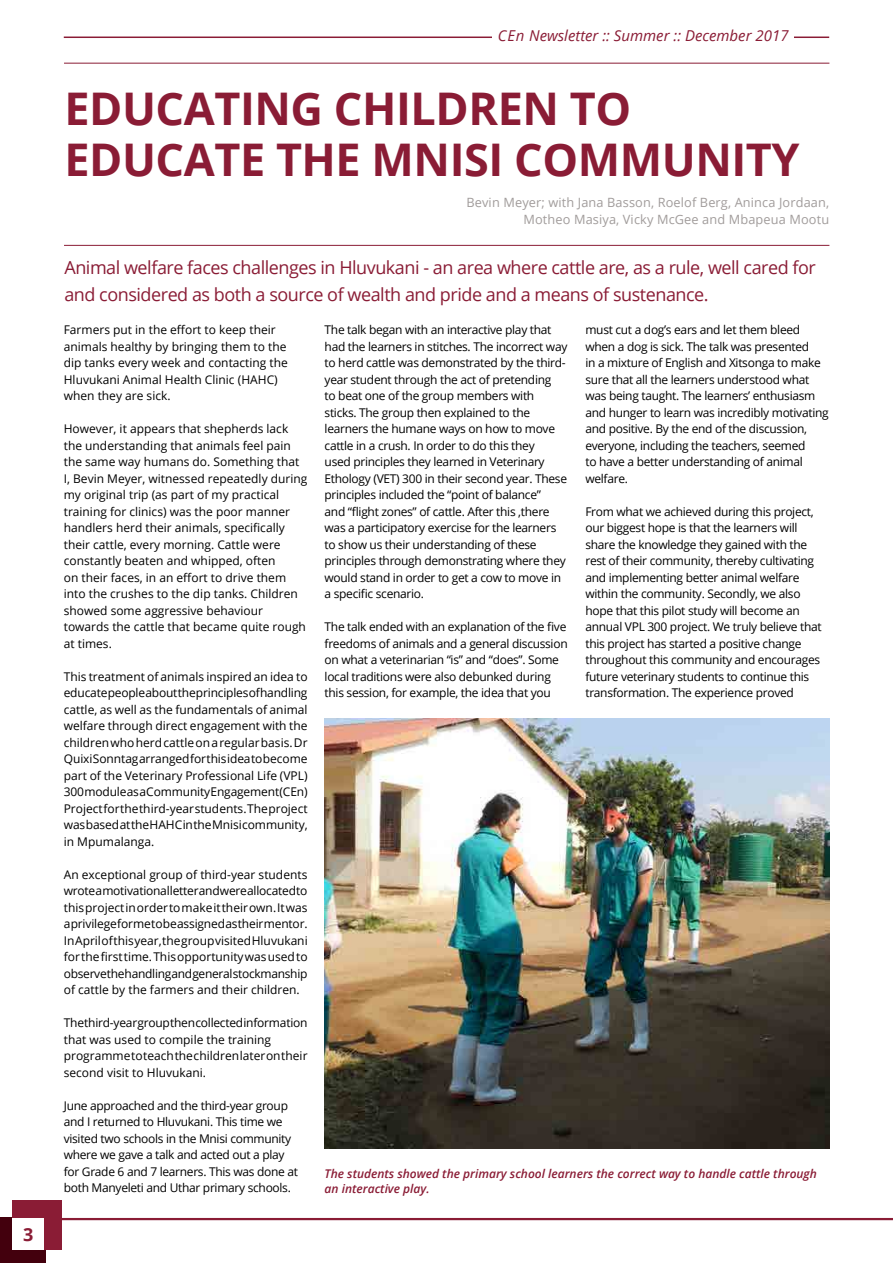
<style>
.page{position:relative;width:893px;height:1263px;background:#fff}
.page>*{position:absolute;margin:0;border:0;box-sizing:border-box;transform-origin:0 0}
.t1{font:700 45px/51px "Open Sans";letter-spacing:-.01em;color:#8a1c35}
.t2{font:18px/27px "Open Sans";letter-spacing:-.025em;color:#8a1c35}
.t3{font:700 18px "Open Sans";color:#8a1c35}
.t4{font:italic 15px "Open Sans";color:#8a1c35}
.t5{font:12.75px/16.5px "Open Sans";letter-spacing:.01em;color:#a19c9b;text-align:right}
.t6{font:12px/16.5px "Open Sans";letter-spacing:-.025em;color:#000}
.t7{font:12px/16.5px "Open Sans";color:#000}
.t8{font:italic 600 12px/15px "Open Sans";color:#8a1c35}
</style>
<div class="page">
<hr style="left:64px;top:37px;width:765px;height:1px;background:#8a1c35">
<hr style="left:56px;top:1218px;width:837px;height:2px;background:#8a1c35">
<div style="left:492px;top:29px;width:302px;height:19px;background:#fff"></div>
<div style="left:0;top:1217px;width:46px;height:46px;background:#43000d"></div>
<div style="left:12px;top:1200px;width:50px;height:50px;background:#8a1c35"></div>
<div style="left:12px;top:1218px;width:32px;height:32px;background:#fff"></div>
<hr style="left:64px;top:245px;width:765px;height:1px;background:#8a1c35">
<hr style="left:64px;top:63px;width:765px;height:1px;background:#8a1c35">
<img style="left:325px;top:719px;width:504px;height:430px">
<h2 class="t3" style="left:23px;top:1221px;width:12px">3</h2>
<p class="t4" style="left:498px;top:25px;width:292px">CEn Newsletter :: Summer :: December 2017</p>
<h1 class="t1" style="left:64px;top:82px;width:737px">EDUCATING CHILDREN TO<br>EDUCATE THE MNISI COMMUNITY</h1>
<p class="t5" style="left:466px;top:194px;width:364px">Bevin Meyer; with Jana Basson, Roelof Berg, Aninca Jordaan,<br>Motheo Masiya, Vicky McGee and Mbapeua Mootu</p>
<h2 class="t2" style="left:64px;top:254px;width:753px">Animal welfare faces challenges in Hluvukani - an area where cattle are, as a rule, well cared for and considered as both a source of wealth and pride and a means of sustenance.</h2>
<p class="t7" style="left:64px;top:321px;width:226px">Farmers put in the effort to keep their animals healthy by bringing them to the dip tanks every week and contacting the Hluvukani Animal Health Clinic (HAHC) when they are sick.</p>
<p class="t7" style="left:64px;top:420px;width:245px">However, it appears that shepherds lack the understanding that animals feel pain the same way humans do. Something that I, Bevin Meyer, witnessed repeatedly during my original trip (as part of my practical training for clinics) was the poor manner handlers herd their animals, specifically their cattle, every morning. Cattle were constantly beaten and whipped, often<br>on their faces, in an effort to drive them into the crushes to the dip tanks. Children showed some aggressive behaviour towards the cattle that became quite rough at times.</p>
<p class="t6" style="left:64px;top:668px;width:245px;text-align:justify">This treatment of animals inspired an idea to educate people about the principles of handling cattle, as well as the fundamentals of animal welfare through direct engagement with the children who herd cattle on a regular basis. Dr Quixi Sonntag arranged for this idea to become part of the Veterinary Professional Life (VPL)<br>300 module as a Community Engagement (CEn)<br>Project for the third-year students. The project was based at the HAHC in the Mnisi community, in Mpumalanga.</p>
<p class="t6" style="left:64px;top:866px;width:245px;text-align:justify">An exceptional group of third-year students wrote a motivational letter and were allocated to this project in order to make it their own. It was a privilege for me to be assigned as their mentor.<br>In April of this year, the group visited Hluvukani for the first time. This opportunity was used to observe the handling and general stockmanship of cattle by the farmers and their children.</p>
<p class="t7" style="left:64px;top:1014px;width:245px">The third-year group then collected information that was used to compile the training programme to teach the children later on their second visit to Hluvukani.</p>
<p class="t6" style="left:64px;top:1097px;width:236px">June approached and the third-year group and I returned to Hluvukani. This time we visited two schools in the Mnisi community where we gave a talk and acted out a play for Grade 6 and 7 learners. This was done at both Manyeleti and Uthar primary schools.</p>
<p class="t6" style="left:325px;top:321px;width:244px">The talk began with an interactive play that had the learners in stitches. The incorrect way to herd cattle was demonstrated by the third&shy;year student through the act of pretending<br>to beat one of the group members with sticks. The group then explained to the learners the humane ways on how to move cattle in a crush. In order to do this they<br>used principles they learned in Veterinary Ethology (VET) 300 in their second year. These principles included the “point of balance”<br>and “flight zones” of cattle. After this ,there was a participatory exercise for the learners to show us their understanding of these principles through demonstrating where they would stand in order to get a cow to move in a specific scenario.</p>
<p class="t6" style="left:325px;top:618px;width:245px">The talk ended with an explanation of the five freedoms of animals and a general discussion on what a veterinarian “is” and “does”. Some local traditions were also debunked during this session, for example, the idea that you</p>
<p class="t6" style="left:585px;top:321px;width:245px">must cut a dog’s ears and let them bleed when a dog is sick. The talk was presented<br>in a mixture of English and Xitsonga to make sure that all the learners understood what was being taught. The learners’ enthusiasm and hunger to learn was incredibly motivating and positive. By the end of the discussion, everyone, including the teachers, seemed<br>to have a better understanding of animal welfare.</p>
<p class="t6" style="left:585px;top:503px;width:238px">From what we achieved during this project, our biggest hope is that the learners will share the knowledge they gained with the rest of their community, thereby cultivating and implementing better animal welfare within the community. Secondly, we also hope that this pilot study will become an annual VPL 300 project. We truly believe that this project has started a positive change throughout this community and encourages future veterinary students to continue this transformation. The experience proved</p>
<p class="t8" style="left:325px;top:1166px;width:494px">The students showed the primary school learners the correct way to handle cattle through an interactive play.</p>
</div>
